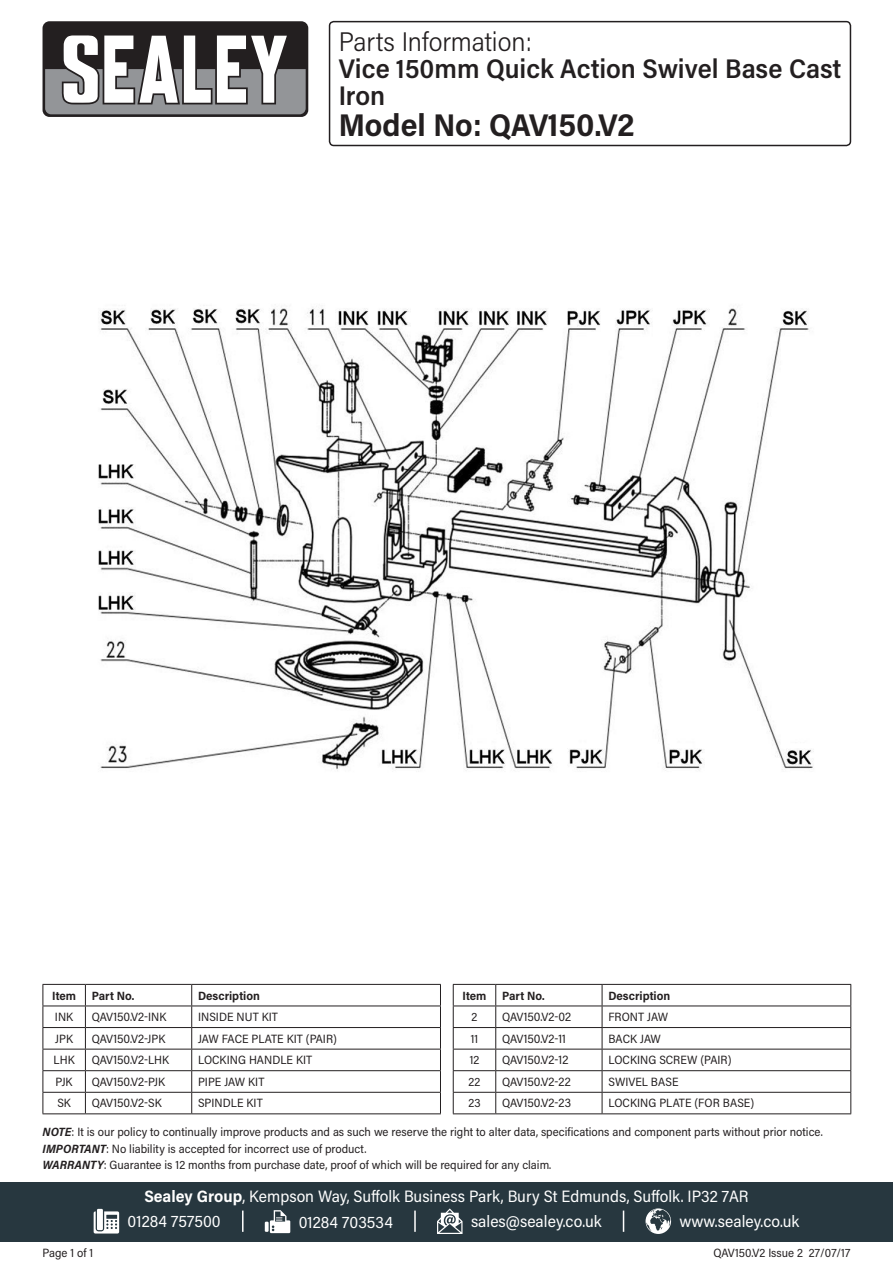
<style>
.page{position:relative;width:893px;height:1263px;background:#fff}
.page>*{position:absolute;margin:0;border:0;box-sizing:border-box;transform-origin:0 0}
.Model_Number{font:700 31.5px "Acumin Pro Semi Cond";color:#231f20}
.Product_Description{font:600 27px/27px "Acumin Pro Semi Cond";color:#231f20}
.Parts_Information{font:300 27px "Acumin Pro Semi Cond";color:#231f20}
.Address{font:16.5px "Acumin Pro Semi Cond";color:#fff}
.Contact_Info{font:16.5px "Acumin Pro Semi Cond";letter-spacing:.005em;color:#fff}
.Disclaimer{font:12px "Acumin Pro Semi Cond";color:#231f20}
.Table_Body{font:12px "Acumin Pro Semi Cond";color:#231f20}
.Part_No__Body{font:12px "Acumin Pro Semi Cond";color:#231f20}
.Part_Description_HDR{font:700 12px "Acumin Pro Semi Cond";color:#231f20}
.Document_Info{font:12px "Acumin Pro Semi Cond";color:#231f20}
.Item_Body{font:12px "Acumin Pro Semi Cond";letter-spacing:.005em;color:#231f20}
.Item_HDR{font:700 12px "Acumin Pro Semi Cond";letter-spacing:-.005em;color:#231f20}
.s1{font-weight:700;font-style:italic}
.s2{font-weight:700}
</style>
<div class="page">
<div style="left:43px;top:21px;width:265px;height:96px;background:#231f20;border-radius:7px"></div>
<svg style="left:45px;top:35px;width:261px;height:79px"></svg>
<div style="left:0;top:1182px;width:893px;height:60px;background:#27373f"></div>
<svg style="left:94px;top:1211px;width:25px;height:22px"></svg>
<div style="left:97px;top:1209px;width:6px;height:21px;background:#fff"></div>
<svg style="left:265px;top:1222px;width:4px;height:10px"></svg>
<svg style="left:270px;top:1210px;width:20px;height:23px"></svg>
<svg style="left:437px;top:1208px;width:25px;height:26px"></svg>
<svg style="left:645px;top:1208px;width:26px;height:26px"></svg>
<hr style="left:242px;top:1210px;width:2px;height:22px;background:#fff">
<svg style="left:623px;top:1210px;width:1px;height:22px"></svg>
<hr style="left:414px;top:1210px;width:2px;height:22px;background:#fff">
<img style="left:98px;top:308px;width:716px;height:463px">
<div style="left:329px;top:21px;width:522px;height:125px;border:2px solid #231f20;border-radius:4px"></div>
<hr style="left:43px;top:984px;width:42px;height:1px;background:#231f20">
<hr style="left:85px;top:984px;width:107px;height:1px;background:#231f20">
<hr style="left:192px;top:984px;width:249px;height:1px;background:#231f20">
<hr style="left:43px;top:1005px;width:42px;height:1px;background:#231f20">
<hr style="left:85px;top:1005px;width:107px;height:1px;background:#231f20">
<hr style="left:192px;top:1005px;width:249px;height:1px;background:#231f20">
<hr style="left:43px;top:1027px;width:42px;height:1px;background:#231f20">
<hr style="left:85px;top:1027px;width:107px;height:1px;background:#231f20">
<hr style="left:192px;top:1027px;width:249px;height:1px;background:#231f20">
<hr style="left:43px;top:1049px;width:42px;height:1px;background:#231f20">
<hr style="left:85px;top:1049px;width:107px;height:1px;background:#231f20">
<hr style="left:192px;top:1049px;width:249px;height:1px;background:#231f20">
<hr style="left:43px;top:1070px;width:42px;height:1px;background:#231f20">
<hr style="left:85px;top:1070px;width:107px;height:1px;background:#231f20">
<hr style="left:192px;top:1070px;width:249px;height:1px;background:#231f20">
<hr style="left:43px;top:1092px;width:42px;height:1px;background:#231f20">
<svg style="left:43px;top:985px;width:1px;height:128px"></svg>
<hr style="left:85px;top:1092px;width:107px;height:1px;background:#231f20">
<svg style="left:85px;top:985px;width:1px;height:128px"></svg>
<hr style="left:192px;top:1092px;width:249px;height:1px;background:#231f20">
<svg style="left:191px;top:985px;width:1px;height:128px"></svg>
<svg style="left:440px;top:985px;width:1px;height:128px"></svg>
<hr style="left:43px;top:1113px;width:42px;height:1px;background:#231f20">
<hr style="left:85px;top:1113px;width:107px;height:1px;background:#231f20">
<hr style="left:192px;top:1113px;width:249px;height:1px;background:#231f20">
<hr style="left:453px;top:984px;width:43px;height:1px;background:#231f20">
<hr style="left:496px;top:984px;width:106px;height:1px;background:#231f20">
<hr style="left:602px;top:984px;width:249px;height:1px;background:#231f20">
<hr style="left:453px;top:1005px;width:43px;height:1px;background:#231f20">
<hr style="left:496px;top:1005px;width:106px;height:1px;background:#231f20">
<hr style="left:602px;top:1005px;width:249px;height:1px;background:#231f20">
<hr style="left:453px;top:1027px;width:43px;height:1px;background:#231f20">
<hr style="left:496px;top:1027px;width:106px;height:1px;background:#231f20">
<hr style="left:602px;top:1027px;width:249px;height:1px;background:#231f20">
<hr style="left:453px;top:1049px;width:43px;height:1px;background:#231f20">
<hr style="left:496px;top:1049px;width:106px;height:1px;background:#231f20">
<hr style="left:602px;top:1049px;width:249px;height:1px;background:#231f20">
<hr style="left:453px;top:1070px;width:43px;height:1px;background:#231f20">
<hr style="left:496px;top:1070px;width:106px;height:1px;background:#231f20">
<hr style="left:602px;top:1070px;width:249px;height:1px;background:#231f20">
<hr style="left:453px;top:1092px;width:43px;height:1px;background:#231f20">
<svg style="left:453px;top:985px;width:1px;height:128px"></svg>
<hr style="left:496px;top:1092px;width:106px;height:1px;background:#231f20">
<svg style="left:495px;top:985px;width:1px;height:128px"></svg>
<hr style="left:602px;top:1092px;width:249px;height:1px;background:#231f20">
<svg style="left:602px;top:985px;width:1px;height:128px"></svg>
<svg style="left:850px;top:985px;width:1px;height:128px"></svg>
<hr style="left:453px;top:1113px;width:43px;height:1px;background:#231f20">
<hr style="left:496px;top:1113px;width:106px;height:1px;background:#231f20">
<hr style="left:602px;top:1113px;width:249px;height:1px;background:#231f20">
<p class="Parts_Information" style="left:339px;top:23px;width:195px">Parts Information:</p>
<p class="Product_Description" style="left:339px;top:54px;width:504px">Vice 150mm Quick Action Swivel Base Cast<br>Iron</p>
<p class="Model_Number" style="left:339px;top:103px;width:297px">Model No: QAV150.V2</p>
<p class="Item_HDR" style="left:52px;top:987px;width:25px">Item</p>
<p class="Part_Description_HDR" style="left:92px;top:987px;width:44px">Part No.</p>
<p class="Part_Description_HDR" style="left:198px;top:987px;width:63px">Description</p>
<p class="Item_Body" style="left:55px;top:1009px;width:20px">INK</p>
<p class="Part_No__Body" style="left:92px;top:1009px;width:76px">QAV150.V2-INK</p>
<p class="Table_Body" style="left:198px;top:1009px;width:81px">INSIDE NUT KIT</p>
<p class="Item_Body" style="left:55px;top:1030px;width:19px">JPK</p>
<p class="Part_No__Body" style="left:92px;top:1030px;width:75px">QAV150.V2-JPK</p>
<p class="Table_Body" style="left:198px;top:1030px;width:140px">JAW FACE PLATE KIT (PAIR)</p>
<p class="Item_Body" style="left:54px;top:1052px;width:23px">LHK</p>
<p class="Part_No__Body" style="left:92px;top:1052px;width:79px">QAV150.V2-LHK</p>
<p class="Table_Body" style="left:198px;top:1052px;width:116px">LOCKING HANDLE KIT</p>
<p class="Item_Body" style="left:56px;top:1073px;width:19px">PJK</p>
<p class="Part_No__Body" style="left:92px;top:1073px;width:75px">QAV150.V2-PJK</p>
<p class="Table_Body" style="left:198px;top:1073px;width:68px">PIPE JAW KIT</p>
<p class="Item_Body" style="left:57px;top:1095px;width:15px">SK</p>
<p class="Part_No__Body" style="left:92px;top:1095px;width:72px">QAV150.V2-SK</p>
<p class="Table_Body" style="left:198px;top:1095px;width:66px">SPINDLE KIT</p>
<p class="Item_HDR" style="left:463px;top:987px;width:25px">Item</p>
<p class="Part_Description_HDR" style="left:502px;top:987px;width:44px">Part No.</p>
<p class="Part_Description_HDR" style="left:608px;top:987px;width:63px">Description</p>
<p class="Item_Body" style="left:472px;top:1009px;width:7px">2</p>
<p class="Part_No__Body" style="left:502px;top:1009px;width:71px">QAV150.V2-02</p>
<p class="Table_Body" style="left:608px;top:1009px;width:61px">FRONT JAW</p>
<p class="Item_Body" style="left:471px;top:1030px;width:9px">11</p>
<p class="Part_No__Body" style="left:502px;top:1030px;width:65px">QAV150.V2-11</p>
<p class="Table_Body" style="left:608px;top:1030px;width:54px">BACK JAW</p>
<p class="Item_Body" style="left:470px;top:1052px;width:11px">12</p>
<p class="Part_No__Body" style="left:502px;top:1052px;width:68px">QAV150.V2-12</p>
<p class="Table_Body" style="left:608px;top:1052px;width:125px">LOCKING SCREW (PAIR)</p>
<p class="Item_Body" style="left:469px;top:1073px;width:13px">22</p>
<p class="Part_No__Body" style="left:502px;top:1073px;width:70px">QAV150.V2-22</p>
<p class="Table_Body" style="left:608px;top:1073px;width:72px">SWIVEL BASE</p>
<p class="Item_Body" style="left:468px;top:1095px;width:14px">23</p>
<p class="Part_No__Body" style="left:502px;top:1095px;width:70px">QAV150.V2-23</p>
<p class="Table_Body" style="left:608px;top:1095px;width:147px">LOCKING PLATE (FOR BASE)</p>
<p class="Disclaimer" style="left:43px;top:1124px;width:782px"><span class="s1">NOTE</span>: It is our policy to continually improve products and as such we reserve the right to alter data, specifications and component parts without prior notice.</p>
<p class="Disclaimer" style="left:43px;top:1140px;width:326px"><span class="s1">IMPORTANT</span>: No liability is accepted for incorrect use of product.</p>
<p class="Disclaimer" style="left:43px;top:1157px;width:510px"><span class="s1">WARRANTY</span>: Guarantee is 12 months from purchase date, proof of which will be required for any claim.</p>
<p class="Document_Info" style="left:43px;top:1244px;width:52px">Page 1 of 1</p>
<p class="Address" style="left:144px;top:1185px;width:606px"><span class="s2">Sealey Group</span>, Kempson Way, Suffolk Business Park, Bury St Edmunds, Suffolk. IP32 7AR</p>
<p class="Contact_Info" style="left:128px;top:1210px;width:95px">01284 757500</p>
<p class="Contact_Info" style="left:299px;top:1210px;width:96px">01284 703534</p>
<p class="Contact_Info" style="left:471px;top:1210px;width:132px">sales@sealey.co.uk</p>
<p class="Contact_Info" style="left:680px;top:1210px;width:121px">www.sealey.co.uk</p>
<p class="Document_Info" style="left:713px;top:1244px;width:138px">QAV150.V2 Issue 2 27/07/17</p>
</div>
